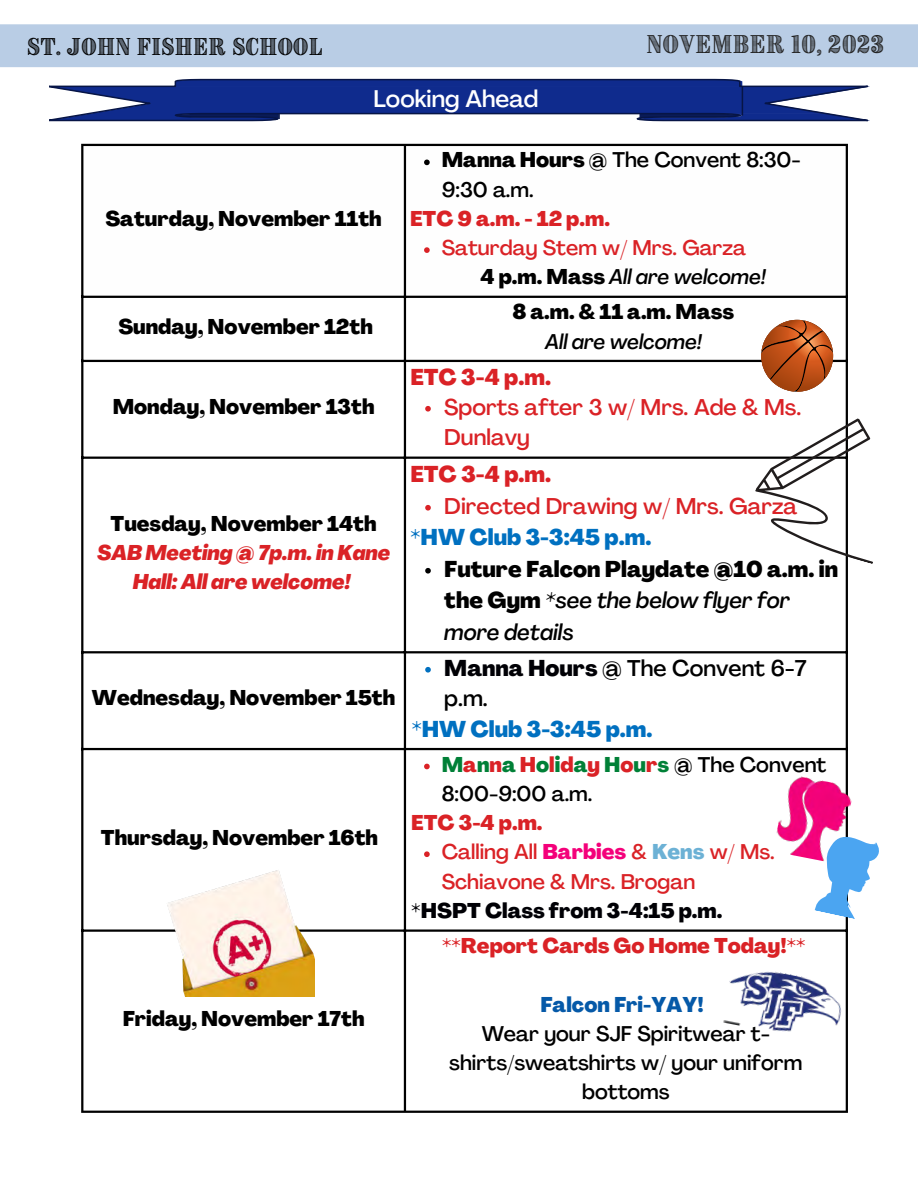
<style>
.page{position:relative;width:918px;height:1188px;background:#fff}
.page>*{position:absolute;margin:0;border:0;box-sizing:border-box;transform-origin:0 0}
.t1{font:500 23.7px "Agrandir";color:#fff}
.t2{font:800 22.5px/31.5px "Agrandir";color:#000}
.t3{font:500 22.5px/30.3px "Agrandir";color:#da2226}
.t4{font:800 22.5px "Agrandir";color:#0070c0}
.t5{font:500 22.5px/30.3px "Agrandir";color:#000}
.t6{font:800 22.5px "Agrandir";color:#da2226}
.t7{font:21.9px "Brim Narrow Combined 1";letter-spacing:.02em;color:#222}
.t8{font:800 21px "Agrandir";color:#000}
.t9{font:500 21px/29.2px "Agrandir";color:#000}
.t10{font:500 21px/29.2px "Agrandir";color:#da2226}
.t11{font:800 21px "Agrandir";color:#da2226}
.t12{font:italic 800 21px/29.2px "Agrandir";color:#da2226;text-align:center}
.t13{font:italic 500 21px "Agrandir";color:#000}
.t14{font:800 21px "Agrandir";color:#000005}
.t15{font:800 21px "Agrandir";color:#0559a8}
.t16{font:20.85px "Brim Narrow Combined 1";letter-spacing:.015em;color:#000}
.s1{font-weight:800}
.s2{font-weight:800;font-style:normal}
.s3{font-weight:500;font-style:italic}
.s4{font-weight:800;color:#000005}
.s5{font-weight:800;color:#008037}
.s6{font-weight:800;color:#da2226}
.s7{font-weight:800;color:#f4007a}
.s8{font-weight:800;color:#6cb1d5}
.s9{font-weight:500}
</style>
<div class="page">
<div style="left:0;top:24px;width:918px;height:44px;background:#b9cde5"></div>
<svg style="left:49px;top:78px;width:820px;height:44px"></svg>
<svg style="left:83px;top:146px;width:763px;height:150px"></svg>
<svg style="left:83px;top:362px;width:662px;height:95px"></svg>
<svg style="left:424px;top:160px;width:6px;height:5px"></svg>
<svg style="left:424px;top:247px;width:6px;height:6px"></svg>
<svg style="left:425px;top:406px;width:6px;height:6px"></svg>
<svg style="left:425px;top:505px;width:6px;height:6px"></svg>
<svg style="left:425px;top:568px;width:6px;height:6px"></svg>
<svg style="left:425px;top:667px;width:6px;height:6px"></svg>
<svg style="left:424px;top:764px;width:6px;height:5px"></svg>
<svg style="left:424px;top:851px;width:6px;height:6px"></svg>
<hr style="left:81px;top:146px;width:2px;height:965px;background:#000">
<hr style="left:404px;top:146px;width:2px;height:965px;background:#000">
<hr style="left:846px;top:146px;width:2px;height:965px;background:#000">
<hr style="left:81px;top:144px;width:767px;height:2px;background:#000">
<hr style="left:81px;top:296px;width:767px;height:2px;background:#000">
<hr style="left:81px;top:360px;width:767px;height:2px;background:#000">
<hr style="left:81px;top:457px;width:767px;height:2px;background:#000">
<hr style="left:81px;top:651px;width:767px;height:2px;background:#000">
<hr style="left:81px;top:748px;width:767px;height:2px;background:#000">
<hr style="left:81px;top:929px;width:767px;height:3px;background:#000">
<hr style="left:81px;top:1111px;width:767px;height:2px;background:#000">
<img style="left:776px;top:774px;width:76px;height:86px">
<svg style="left:814px;top:832px;width:65px;height:89px"></svg>
<svg style="left:745px;top:320px;width:128px;height:244px"></svg>
<img style="left:158px;top:870px;width:157px;height:127px">
<img style="left:723px;top:964px;width:123px;height:80px">
<p class="t16" style="left:27px;top:32px;width:297px">ST. JOHN FISHER SCHOOL</p>
<p class="t7" style="left:646px;top:29px;width:239px">NOVEMBER 10, 2023</p>
<p class="t1" style="left:374px;top:89px;width:167px">Looking Ahead</p>
<p class="t8" style="left:105px;top:210px;width:278px">Saturday, November 11th</p>
<p class="t8" style="left:118px;top:318px;width:256px">Sunday, November 12th</p>
<p class="t9" style="left:442px;top:148px;width:361px"><span class="s1">Manna Hours</span> @ The Convent 8:30-<br>9:30 a.m.</p>
<p class="t11" style="left:410px;top:210px;width:201px">ETC 9 a.m. - 12 p.m.</p>
<p class="t13" style="left:481px;top:269px;width:287px"><span class="s2">4 p.m. Mass</span> All are welcome!</p>
<p class="t10" style="left:442px;top:235px;width:306px">Saturday Stem w/ Mrs. Garza</p>
<p class="t8" style="left:512px;top:304px;width:223px">8 a.m. &amp; 11 a.m. Mass</p>
<p class="t13" style="left:545px;top:333px;width:158px">All are welcome!</p>
<p class="t6" style="left:410px;top:368px;width:142px">ETC 3-4 p.m.</p>
<p class="t8" style="left:113px;top:398px;width:263px">Monday, November 13th</p>
<p class="t3" style="left:444px;top:394px;width:359px">Sports after 3 w/ Mrs. Ade &amp; Ms.<br>Dunlavy</p>
<p class="t8" style="left:111px;top:515px;width:268px">Tuesday, November 14th</p>
<p class="t12" style="left:97px;top:540px;width:295px">SAB Meeting @ 7p.m. in Kane<br>Hall: All are welcome!</p>
<p class="t8" style="left:92px;top:689px;width:305px">Wednesday, November 15th</p>
<p class="t8" style="left:101px;top:829px;width:279px">Thursday, November 16th</p>
<p class="t8" style="left:123px;top:1010px;width:243px">Friday, November 17th</p>
<p class="t6" style="left:410px;top:466px;width:142px">ETC 3-4 p.m.</p>
<p class="t3" style="left:444px;top:493px;width:355px">Directed Drawing w/ Mrs. Garza</p>
<p class="t2" style="left:444px;top:556px;width:396px">Future Falcon Playdate @10 a.m. in the Gym <span class="s3">*see the below flyer for more details</span></p>
<p class="t4" style="left:410px;top:529px;width:242px">*HW Club 3-3:45 p.m.</p>
<p class="t5" style="left:444px;top:655px;width:364px"><span class="s4">Manna Hours</span> @ The Convent 6-7 p.m.</p>
<p class="t4" style="left:412px;top:720px;width:242px">*HW Club 3-3:45 p.m.</p>
<p class="t9" style="left:442px;top:752px;width:386px"><span class="s5">M</span><span class="s6">a</span><span class="s5">n</span><span class="s6">n</span><span class="s5">a</span> <span class="s6">H</span><span class="s5">o</span><span class="s6">l</span><span class="s5">i</span><span class="s6">d</span><span class="s5">a</span><span class="s6">y</span> <span class="s5">H</span><span class="s6">o</span><span class="s5">u</span><span class="s6">r</span><span class="s5">s</span> @ The Convent<br>8:00-9:00 a.m.</p>
<p class="t11" style="left:411px;top:814px;width:133px">ETC 3-4 p.m.</p>
<p class="t10" style="left:442px;top:839px;width:334px">Calling All <span class="s7">Barbies</span> &amp; <span class="s8">Kens</span> w/ Ms.<br>Schiavone &amp; Mrs. Brogan</p>
<p class="t14" style="left:411px;top:902px;width:313px"><span class="s9">*</span>HSPT Class from 3-4:15 p.m.</p>
<p class="t11" style="left:442px;top:937px;width:365px">**Report Cards Go Home Today!**</p>
<p class="t15" style="left:540px;top:996px;width:165px">Falcon Fri-YAY!</p>
<p class="t9" style="left:449px;top:1021px;width:355px;text-align:center">Wear your SJF Spiritwear t&shy;shirts/sweatshirts w/ your uniform bottoms</p>
</div>
